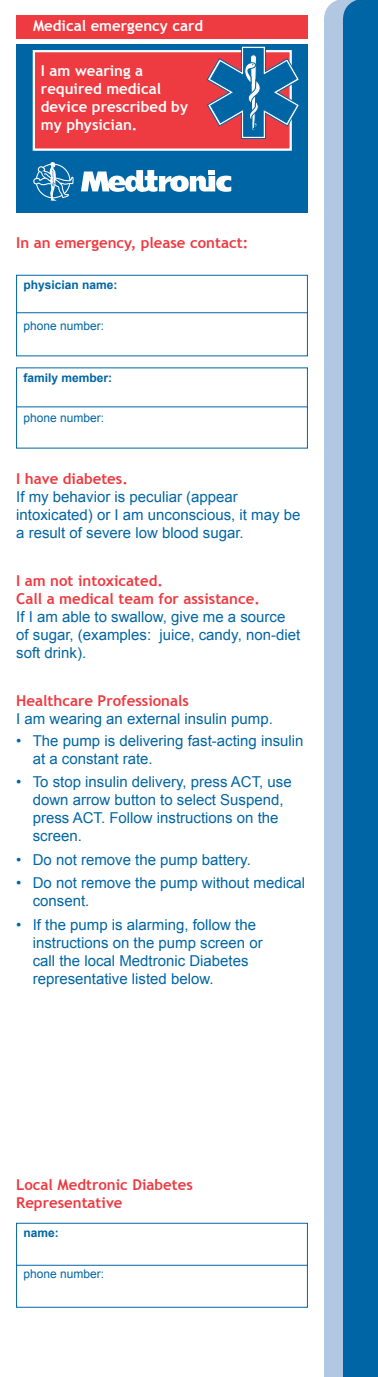
<style>
.page{position:relative;width:378px;height:1377px;background:#fff}
.page>*{position:absolute;margin:0;border:0;box-sizing:border-box;transform-origin:0 0}
.t1{font:15px/18px "Arial";color:#0065a4}
.t2{font:700 15px/18px "Trebuchet MS";color:#ee3a41}
.t3{font:700 15px/18px "Trebuchet MS";color:#fff}
.t4{font:12px "Arial";color:#0065a4}
.t5{font:700 12px "Arial";color:#0065a4}
</style>
<div class="page">
<div style="left:16px;top:15px;width:292px;height:24px;background:#ee3a41"></div>
<div style="left:16px;top:44px;width:292px;height:169px;background:#0065a4"></div>
<div style="left:33px;top:50px;width:259px;height:101px;background:#ee3a41;border:2px solid #fff"></div>
<div style="left:324px;top:0;width:19px;height:1377px;background:#b2c7e2"></div>
<div style="left:343px;top:0;width:35px;height:1377px;background:#0065a4"></div>
<svg style="left:33px;top:162px;width:41px;height:39px"></svg>
<svg style="left:81px;top:170px;width:150px;height:22px"></svg>
<hr style="left:16px;top:312px;width:292px;height:1px;background:#0065a4">
<hr style="left:16px;top:1265px;width:292px;height:1px;background:#0065a4">
<svg style="left:207px;top:46px;width:92px;height:93px"></svg>
<hr style="left:16px;top:407px;width:292px;height:1px;background:#0065a4">
<p class="t3" style="left:33px;top:17px;width:172px">Medical emergency card</p>
<p class="t3" style="left:41px;top:62px;width:149px">I am wearing a required medical device prescribed by my physician.</p>
<p class="t2" style="left:16px;top:233px;width:233px">In an emergency, please contact:</p>
<p class="t5" style="left:23px;top:277px;width:96px">physician name:</p>
<p class="t4" style="left:23px;top:318px;width:82px">phone number:</p>
<p class="t5" style="left:23px;top:370px;width:90px">family member:</p>
<p class="t4" style="left:23px;top:410px;width:82px">phone number:</p>
<p class="t2" style="left:16px;top:470px;width:113px">I have diabetes.</p>
<p class="t1" style="left:16px;top:488px;width:286px">If my behavior is peculiar (appear intoxicated) or I am unconscious, it may be a result of severe low blood sugar.</p>
<p class="t2" style="left:16px;top:572px;width:245px">I am not intoxicated.<br>Call a medical team for assistance.</p>
<p class="t1" style="left:16px;top:608px;width:286px">If I am able to swallow, give me a source of sugar, (examples: juice, candy, non-diet soft drink).</p>
<p class="t2" style="left:16px;top:692px;width:174px">Healthcare Professionals</p>
<p class="t1" style="left:16px;top:710px;width:258px">I am wearing an external insulin pump.</p>
<p class="t1" style="left:33px;top:732px;width:272px;text-indent:-16px">• The pump is delivering fast-acting insulin at a constant rate.</p>
<p class="t1" style="left:33px;top:773px;width:261px;text-indent:-17px">• To stop insulin delivery, press ACT, use down arrow button to select Suspend, press ACT. Follow instructions on the screen.</p>
<p class="t1" style="left:16px;top:851px;width:236px">• Do not remove the pump battery.</p>
<p class="t1" style="left:33px;top:874px;width:274px;text-indent:-16px">• Do not remove the pump without medical consent.</p>
<p class="t1" style="left:33px;top:916px;width:232px;text-indent:-16px">• If the pump is alarming, follow the instructions on the pump screen or call the local Medtronic Diabetes representative listed below.</p>
<p class="t2" style="left:16px;top:1176px;width:178px">Local Medtronic Diabetes<br>Representative</p>
<p class="t5" style="left:23px;top:1225px;width:37px">name:</p>
<p class="t4" style="left:23px;top:1266px;width:82px">phone number:</p>
</div>
